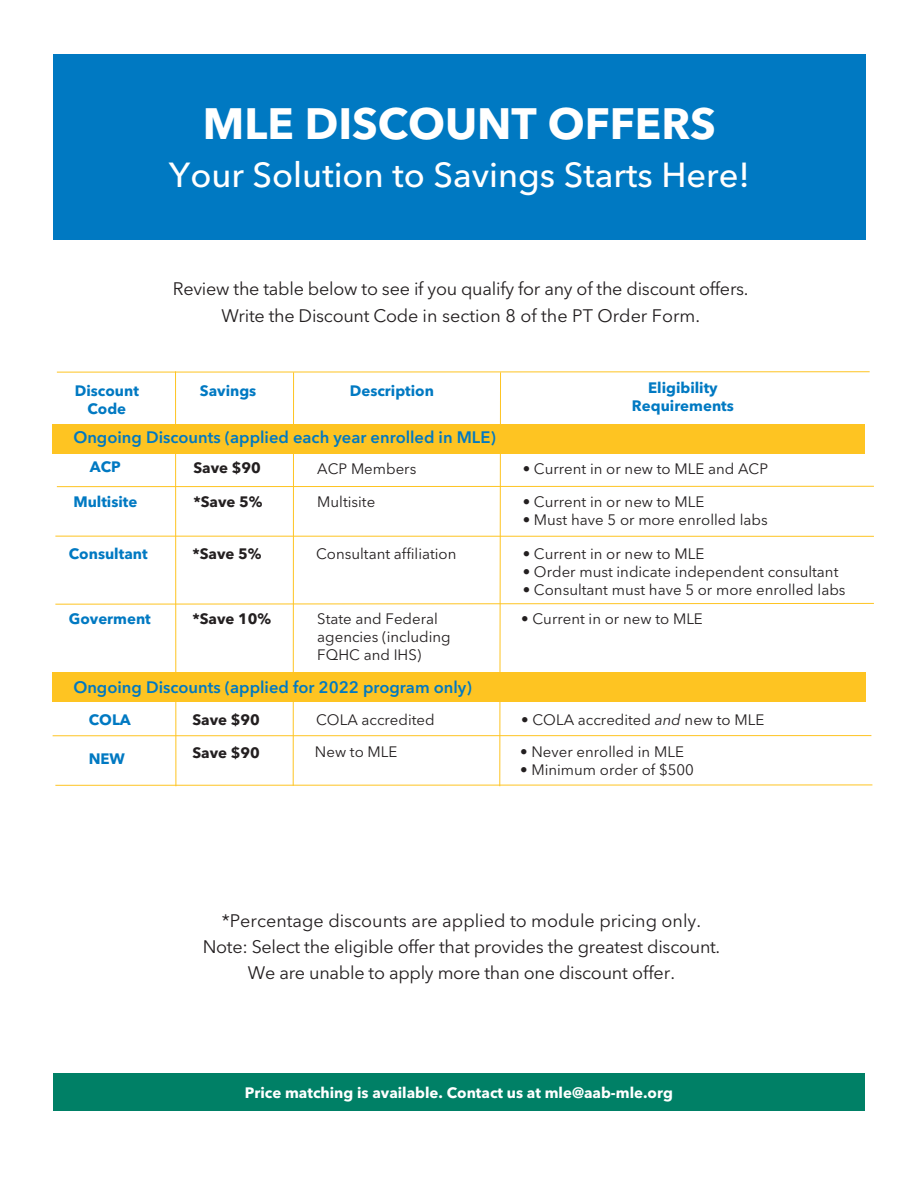
<style>
.page{position:relative;width:918px;height:1188px;background:#fff}
.page>*{position:absolute;margin:0;border:0;box-sizing:border-box;transform-origin:0 0}
.t1{font:700 43.5px "Avenir Next LT Pro";color:#fff}
.t2{font:500 34.5px "Avenir Next LT Pro";color:#fff}
.B_Bod{font:18px/27px "Avenir Next LT Pro";letter-spacing:-.015em;color:#231f20;text-align:center}
.description_2{font:600 16.5px "Avenir Next LT Pro";color:#0079c2}
.description_2-2{font:15px/18px "Avenir Next LT Pro";color:#231f20}
.description_2-3{font:700 15px "Avenir Next LT Pro";color:#0079c2}
.B_Bod-2{font:700 15px "Avenir Next LT Pro";color:#fff}
.description_2-4{font:700 15px "Avenir Next LT Pro";color:#231f20}
.s1{font-style:italic}
</style>
<div class="page">
<div style="left:53px;top:54px;width:813px;height:186px;background:#0079c2"></div>
<div style="left:53px;top:1073px;width:812px;height:38px;background:#008066"></div>
<hr style="left:57px;top:371px;width:813px;height:1px;background:#fec422">
<svg style="left:55px;top:372px;width:819px;height:415px"></svg>
<hr style="left:55px;top:536px;width:819px;height:1px;background:#fec422">
<hr style="left:57px;top:486px;width:817px;height:1px;background:#fec422">
<hr style="left:53px;top:735px;width:818px;height:1px;background:#fec422">
<hr style="left:55px;top:785px;width:817px;height:1px;background:#fec422">
<div style="left:53px;top:672px;width:813px;height:30px;background:#fec422"></div>
<div style="left:53px;top:424px;width:812px;height:30px;background:#fec422"></div>
<p class="t1" style="left:203px;top:98px;width:514px">MLE DISCOUNT OFFERS</p>
<p class="t2" style="left:169px;top:154px;width:583px">Your Solution to Savings Starts Here!</p>
<p class="B_Bod" style="left:173px;top:276px;width:577px">Review the table below to see if you qualify for any of the discount offers.<br>Write the Discount Code in section 8 of the PT Order Form.</p>
<p class="description_2-3" style="left:200px;top:382px;width:58px">Savings</p>
<p class="description_2-3" style="left:350px;top:382px;width:86px">Description</p>
<p class="description_2-3" style="left:648px;top:379px;width:71px">Eligibility</p>
<p class="description_2-3" style="left:632px;top:397px;width:103px">Requirements</p>
<p class="description_2" style="left:73px;top:427px;width:424px">Ongoing Discounts (applied each year enrolled in MLE)</p>
<p class="description_2-3" style="left:75px;top:382px;width:66px">Discount</p>
<p class="description_2-3" style="left:87px;top:400px;width:40px">Code</p>
<p class="description_2-3" style="left:90px;top:458px;width:32px">ACP</p>
<p class="description_2-3" style="left:73px;top:492px;width:66px">Multisite</p>
<p class="description_2-4" style="left:193px;top:458px;width:69px">Save $90</p>
<p class="description_2-4" style="left:193px;top:492px;width:71px">*Save 5%</p>
<p class="description_2-2" style="left:317px;top:459px;width:101px">ACP Members</p>
<p class="description_2-2" style="left:317px;top:493px;width:60px">Multisite</p>
<p class="description_2-3" style="left:69px;top:545px;width:80px">Consultant</p>
<p class="description_2-4" style="left:192px;top:545px;width:71px">*Save 5%</p>
<p class="description_2-2" style="left:316px;top:545px;width:142px">Consultant affiliation</p>
<p class="description_2-3" style="left:69px;top:609px;width:84px">Goverment</p>
<p class="description_2-4" style="left:192px;top:609px;width:80px">*Save 10%</p>
<p class="description_2-2" style="left:317px;top:610px;width:135px">State and Federal agencies (including<br>FQHC and IHS)</p>
<p class="description_2" style="left:73px;top:677px;width:400px">Ongoing Discounts (applied for 2022 program only)</p>
<p class="description_2-3" style="left:89px;top:711px;width:44px">COLA</p>
<p class="description_2-3" style="left:89px;top:750px;width:38px">NEW</p>
<p class="description_2-4" style="left:192px;top:711px;width:69px">Save $90</p>
<p class="description_2-4" style="left:192px;top:743px;width:69px">Save $90</p>
<p class="description_2-2" style="left:316px;top:711px;width:120px">COLA accredited</p>
<p class="description_2-2" style="left:315px;top:743px;width:84px">New to MLE</p>
<p class="description_2-2" style="left:523px;top:459px;width:247px">• Current in or new to MLE and ACP</p>
<p class="description_2-2" style="left:523px;top:493px;width:183px">• Current in or new to MLE</p>
<p class="description_2-2" style="left:523px;top:511px;width:247px">• Must have 5 or more enrolled labs</p>
<p class="description_2-2" style="left:523px;top:545px;width:183px">• Current in or new to MLE</p>
<p class="description_2-2" style="left:523px;top:563px;width:317px">• Order must indicate independent consultant</p>
<p class="description_2-2" style="left:523px;top:581px;width:324px">• Consultant must have 5 or more enrolled labs</p>
<p class="description_2-2" style="left:521px;top:610px;width:183px">• Current in or new to MLE</p>
<p class="description_2-2" style="left:521px;top:711px;width:245px">• COLA accredited <span class="s1">and</span> new to MLE</p>
<p class="description_2-2" style="left:520px;top:743px;width:165px">• Never enrolled in MLE</p>
<p class="description_2-2" style="left:520px;top:761px;width:175px">• Minimum order of $500</p>
<p class="B_Bod" style="left:222px;top:907px;width:481px">*Percentage discounts are applied to module pricing only.</p>
<p class="B_Bod" style="left:203px;top:933px;width:519px">Note: Select the eligible offer that provides the greatest discount.</p>
<p class="B_Bod" style="left:248px;top:960px;width:429px">We are unable to apply more than one discount offer.</p>
<p class="B_Bod-2" style="left:245px;top:1083px;width:429px">Price matching is available. Contact us at mle@aab-mle.org</p>
</div>
